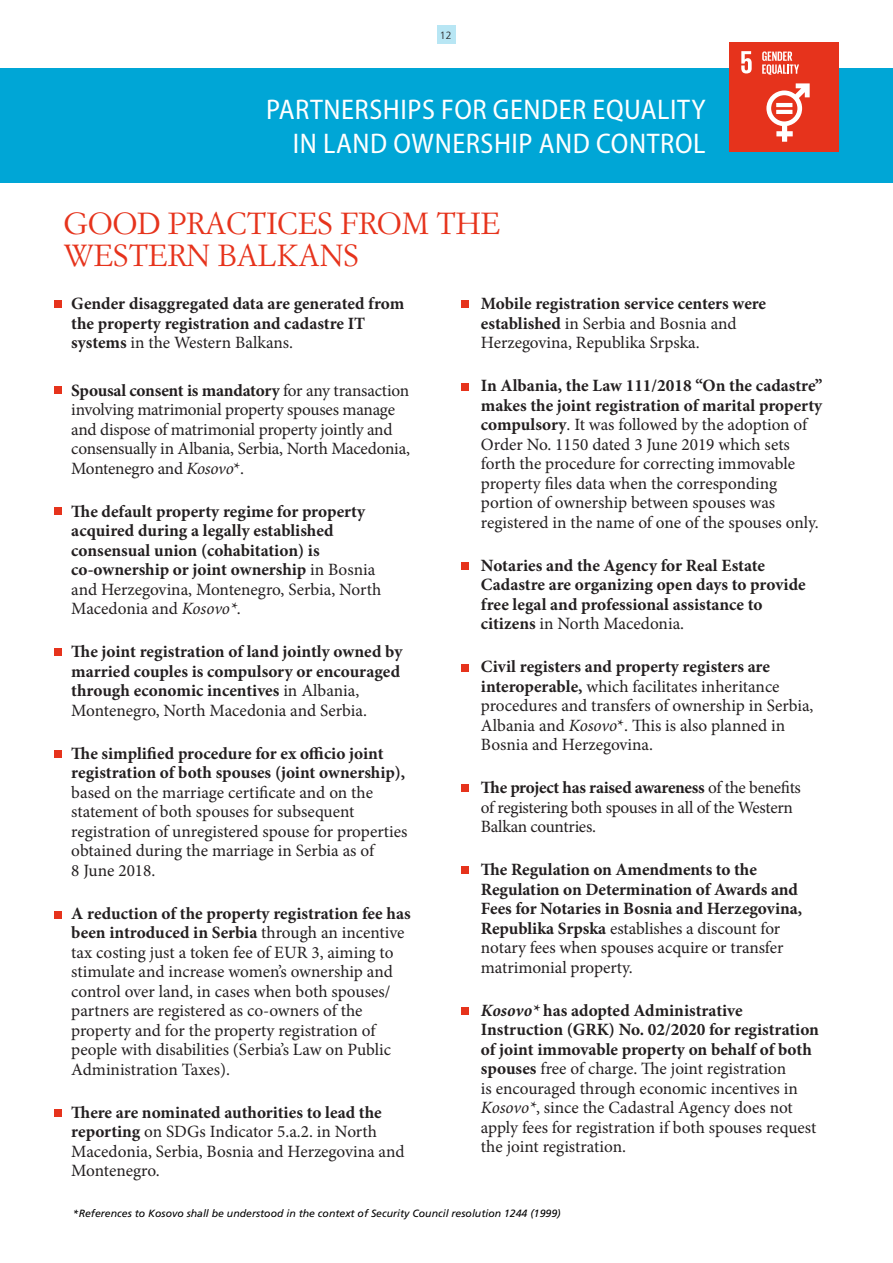
<style>
.page{position:relative;width:893px;height:1263px;background:#fff}
.page>*{position:absolute;margin:0;border:0;box-sizing:border-box;transform-origin:0 0}
.t1{font:30px "Simoncini Garamond Std";color:#e6331c}
.t2{font:semi-condensed 28.5px "Myriad Pro";letter-spacing:.02em;color:#fff}
.t3{font:17.25px/19.5px "Minion Pro";letter-spacing:-.005em;color:#231f20}
.t4{font:700 17.25px/19.5px "Minion Pro";letter-spacing:-.005em;color:#231f20}
.t5{font:italic 10.5px "Frutiger LT Std";color:#000}
.t6{font:300 10.5px "Frutiger LT Std";color:#231f20}
.s1{font-weight:400}
.s2{font-weight:700}
.s3{font-style:italic}
.s4{font-weight:400;font-style:italic}
.s5{font-weight:700;font-style:italic}
</style>
<div class="page">
<div style="left:0;top:68px;width:893px;height:115px;background:#00a6d6"></div>
<div style="left:730px;top:42px;width:109px;height:109px;background:#e6331c"></div>
<svg style="left:766px;top:83px;width:44px;height:59px"></svg>
<hr style="left:776px;top:103px;width:16px;height:4px;background:#fff">
<hr style="left:776px;top:110px;width:16px;height:4px;background:#fff">
<svg style="left:741px;top:51px;width:11px;height:22px"></svg>
<svg style="left:762px;top:51px;width:37px;height:24px"></svg>
<div style="left:54px;top:300px;width:7px;height:8px;background:#e6331c"></div>
<div style="left:54px;top:386px;width:7px;height:8px;background:#e6331c"></div>
<div style="left:54px;top:507px;width:7px;height:8px;background:#e6331c"></div>
<div style="left:54px;top:648px;width:7px;height:8px;background:#e6331c"></div>
<div style="left:54px;top:750px;width:7px;height:8px;background:#e6331c"></div>
<div style="left:54px;top:911px;width:7px;height:8px;background:#e6331c"></div>
<div style="left:462px;top:664px;width:7px;height:8px;background:#e6331c"></div>
<div style="left:462px;top:383px;width:7px;height:8px;background:#e6331c"></div>
<div style="left:462px;top:300px;width:7px;height:8px;background:#e6331c"></div>
<div style="left:462px;top:562px;width:7px;height:7px;background:#e6331c"></div>
<div style="left:462px;top:784px;width:7px;height:8px;background:#e6331c"></div>
<div style="left:462px;top:866px;width:7px;height:8px;background:#e6331c"></div>
<div style="left:462px;top:1007px;width:7px;height:8px;background:#e6331c"></div>
<div style="left:54px;top:1109px;width:7px;height:7px;background:#e6331c"></div>
<div style="left:437px;top:26px;width:18px;height:18px;background:#b8e6f4"></div>
<p class="t6" style="left:440px;top:29px;width:13px">12</p>
<p class="t2" style="left:266px;top:94px;width:441px">PARTNERSHIPS FOR GENDER EQUALITY</p>
<p class="t2" style="left:293px;top:129px;width:414px">IN LAND OWNERSHIP AND CONTROL</p>
<p class="t1" style="left:64px;top:205px;width:438px">GOOD PRACTICES FROM THE</p>
<p class="t1" style="left:64px;top:237px;width:297px">WESTERN BALKANS</p>
<p class="t4" style="left:71px;top:294px;width:335px">Gender disaggregated data are generated from the property registration and cadastre IT systems <span class="s1">in the Western Balkans.</span></p>
<p class="t3" style="left:71px;top:380px;width:340px"><span class="s2">Spousal consent is mandatory</span> for any transaction involving matrimonial property spouses manage and dispose of matrimonial property jointly and consensually in Albania, Serbia, North Macedonia, Montenegro and <span class="s3">Kosovo</span>*.</p>
<p class="t4" style="left:71px;top:501px;width:312px">The default property regime for property acquired during a legally established consensual union (cohabitation) is co-ownership or joint ownership <span class="s1">in Bosnia and Herzegovina, Montenegro, Serbia, North Macedonia and</span> <span class="s4">Kosovo*</span><span class="s1">.</span></p>
<p class="t4" style="left:71px;top:642px;width:333px">The joint registration of land jointly owned by married couples is compulsory or encouraged through economic incentives <span class="s1">in Albania, Montenegro, North Macedonia and Serbia.</span></p>
<p class="t3" style="left:71px;top:743px;width:338px"><span class="s2">The simplified procedure for ex officio joint registration of both spouses (joint ownership), </span>based on the marriage certificate and on the statement of both spouses for subsequent registration of unregistered spouse for properties obtained during the marriage in Serbia as of<br>8 June 2018.</p>
<p class="t3" style="left:71px;top:903px;width:341px"><span class="s2">A reduction of the property registration fee has been introduced in Serbia</span> through an incentive tax costing just a token fee of EUR 3, aiming to stimulate and increase women’s ownership and control over land, in cases when both spouses/ partners are registered as co-owners of the property and for the property registration of people with disabilities (Serbia’s Law on Public Administration Taxes).</p>
<p class="t3" style="left:71px;top:1102px;width:335px"><span class="s2">There are nominated authorities to lead the reporting</span> on SDGs Indicator 5.a.2. in North Macedonia, Serbia, Bosnia and Herzegovina and Montenegro.</p>
<p class="t3" style="left:481px;top:294px;width:287px"><span class="s2">Mobile registration service centers were established</span> in Serbia and Bosnia and<br>Herzegovina, Republika Srpska.</p>
<p class="t3" style="left:481px;top:376px;width:343px"><span class="s2">In Albania, the Law 111/2018 “On the cadastre” makes the joint registration of marital property compulsory</span>. It was followed by the adoption of Order No. 1150 dated 3 June 2019 which sets forth the procedure for correcting immovable property files data when the corresponding portion of ownership between spouses was registered in the name of one of the spouses only.</p>
<p class="t4" style="left:481px;top:555px;width:326px">Notaries and the Agency for Real Estate Cadastre are organizing open days to provide free legal and professional assistance to citizens <span class="s1">in North Macedonia.</span></p>
<p class="t3" style="left:481px;top:657px;width:334px"><span class="s2">Civil registers and property registers are interoperable,</span> which facilitates inheritance procedures and transfers of ownership in Serbia, Albania and <span class="s3">Kosovo</span>*. This is also planned in Bosnia and Herzegovina.</p>
<p class="t3" style="left:481px;top:778px;width:322px"><span class="s2">The project has raised awareness</span> of the benefits of registering both spouses in all of the Western<br>Balkan countries.</p>
<p class="t4" style="left:481px;top:860px;width:323px">The Regulation on Amendments to the Regulation on Determination of Awards and Fees for Notaries in Bosnia and Herzegovina, Republika Srpska <span class="s1">establishes a discount for notary fees when spouses acquire or transfer matrimonial property.</span></p>
<p class="t3" style="left:481px;top:1000px;width:340px"><span class="s5">Kosovo*</span> <span class="s2">has adopted Administrative Instruction (GRK) No. 02/2020 for registration of joint immovable property on behalf of both spouses</span> free of charge. The joint registration<br>is encouraged through economic incentives in <span class="s3">Kosovo*</span>, since the Cadastral Agency does not apply fees for registration if both spouses request the joint registration.</p>
<p class="t5" style="left:73px;top:1207px;width:489px">*References to Kosovo shall be understood in the context of Security Council resolution 1244 (1999)</p>
</div>
